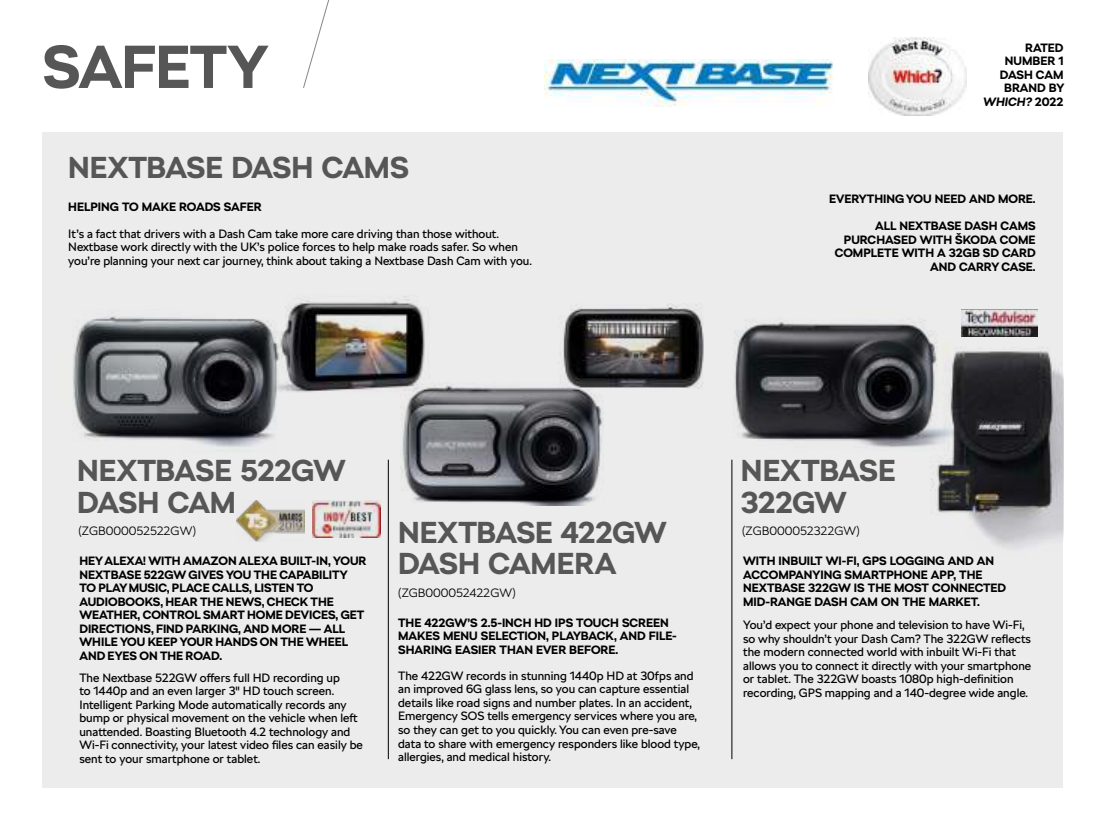
<style>
.page{position:relative;width:1106px;height:830px;background:#fff}
.page>*{position:absolute;margin:0;border:0;box-sizing:border-box;transform-origin:0 0}
.t1{font:700 60px "SKODA Next";letter-spacing:-.01em;color:#575656}
.t2{font:700 30px/31.5px "SKODA Next";letter-spacing:-.01em;color:#575656}
.t3{font:12px/13.5px "SKODA Next";color:#000}
.t4{font:700 12px/13.5px "SKODA Next";color:#000}
.t5{font:300 12px "SKODA Next";letter-spacing:-.005em;color:#000}
.t6{font:italic 700 12px "SKODA Next";color:#000}
.s1{font-style:normal}
</style>
<div class="page">
<div style="left:43px;top:132px;width:1020px;height:655px;background:#ececec"></div>
<img style="left:285px;top:296px;width:140px;height:96px">
<img style="left:560px;top:304px;width:144px;height:85px">
<img style="left:42px;top:309px;width:246px;height:182px">
<img style="left:400px;top:382px;width:204px;height:123px">
<img style="left:930px;top:324px;width:133px;height:225px">
<img style="left:961px;top:310px;width:76px;height:26px">
<img style="left:236px;top:500px;width:69px;height:41px">
<img style="left:312px;top:500px;width:68px;height:37px">
<img style="left:732px;top:320px;width:229px;height:170px">
<img style="left:868px;top:37px;width:98px;height:79px">
<img style="left:544px;top:60px;width:290px;height:47px">
<hr style="left:388px;top:459px;width:1px;height:299px;background:#000">
<hr style="left:731px;top:459px;width:1px;height:299px;background:#000">
<svg style="left:303px;top:0;width:26px;height:88px"></svg>
<h1 class="t1" style="left:43px;top:33px;width:227px">SAFETY</h1>
<h2 class="t2" style="left:68px;top:152px;width:342px">NEXTBASE DASH CAMS</h2>
<p class="t4" style="left:68px;top:200px;width:195px">HELPING TO MAKE ROADS SAFER</p>
<p class="t3" style="left:68px;top:227px;width:465px">It’s a fact that drivers with a Dash Cam take more care driving than those without.<br>Nextbase work directly with the UK’s police forces to help make roads safer. So when you’re planning your next car journey, think about taking a Nextbase Dash Cam with you.</p>
<h2 class="t2" style="left:77px;top:455px;width:270px">NEXTBASE 522GW<br>DASH CAM</h2>
<p class="t4" style="left:1000px;top:41px;width:66px;text-align:right">RATED<br>NUMBER 1<br>DASH CAM<br>BRAND BY</p>
<p class="t6" style="left:983px;top:94px;width:82px">WHICH? <span class="s1">2022</span></p>
<p class="t4" style="left:829px;top:192px;width:208px">EVERYTHING YOU NEED AND MORE.</p>
<p class="t4" style="left:834px;top:219px;width:202px;text-align:right">ALL NEXTBASE DASH CAMS<br>PURCHASED WITH ŠKODA COME<br>COMPLETE WITH A 32GB SD CARD<br>AND CARRY CASE.</p>
<h2 class="t2" style="left:741px;top:455px;width:156px">NEXTBASE<br>322GW</h2>
<h2 class="t2" style="left:398px;top:516px;width:270px">NEXTBASE 422GW<br>DASH CAMERA</h2>
<p class="t5" style="left:78px;top:524px;width:119px">(ZGB000052522GW)</p>
<p class="t5" style="left:742px;top:524px;width:119px">(ZGB000052322GW)</p>
<p class="t4" style="left:79px;top:554px;width:288px">HEY ALEXA! WITH AMAZON ALEXA BUILT-IN, YOUR NEXTBASE 522GW GIVES YOU THE CAPABILITY TO PLAY MUSIC, PLACE CALLS, LISTEN TO AUDIOBOOKS, HEAR THE NEWS, CHECK THE WEATHER, CONTROL SMART HOME DEVICES, GET DIRECTIONS, FIND PARKING, AND MORE — ALL WHILE YOU KEEP YOUR HANDS ON THE WHEEL AND EYES ON THE ROAD.</p>
<p class="t4" style="left:743px;top:554px;width:264px">WITH INBUILT WI-FI, GPS LOGGING AND AN ACCOMPANYING SMARTPHONE APP, THE NEXTBASE 322GW IS THE MOST CONNECTED MID-RANGE DASH CAM ON THE MARKET.</p>
<p class="t5" style="left:398px;top:585px;width:119px">(ZGB000052422GW)</p>
<p class="t4" style="left:398px;top:615px;width:280px">THE 422GW’S 2.5-INCH HD IPS TOUCH SCREEN<br>MAKES MENU SELECTION, PLAYBACK, AND FILE-<br>SHARING EASIER THAN EVER BEFORE.</p>
<p class="t3" style="left:743px;top:618px;width:290px">You’d expect your phone and television to have Wi-Fi, so why shouldn’t your Dash Cam? The 322GW reflects the modern connected world with inbuilt Wi-Fi that allows you to connect it directly with your smartphone or tablet. The 322GW boasts 1080p high-definition recording, GPS mapping and a 140-degree wide angle.</p>
<p class="t3" style="left:398px;top:668px;width:303px">The 422GW records in stunning 1440p HD at 30fps and an improved 6G glass lens, so you can capture essential details like road signs and number plates. In an accident, Emergency SOS tells emergency services where you are, so they can get to you quickly. You can even pre-save data to share with emergency responders like blood type, allergies, and medical history.</p>
<p class="t3" style="left:79px;top:670px;width:285px">The Nextbase 522GW offers full HD recording up<br>to 1440p and an even larger 3" HD touch screen.<br>Intelligent Parking Mode automatically records any bump or physical movement on the vehicle when left unattended. Boasting Bluetooth 4.2 technology and Wi-Fi connectivity, your latest video files can easily be sent to your smartphone or tablet.</p>
</div>
